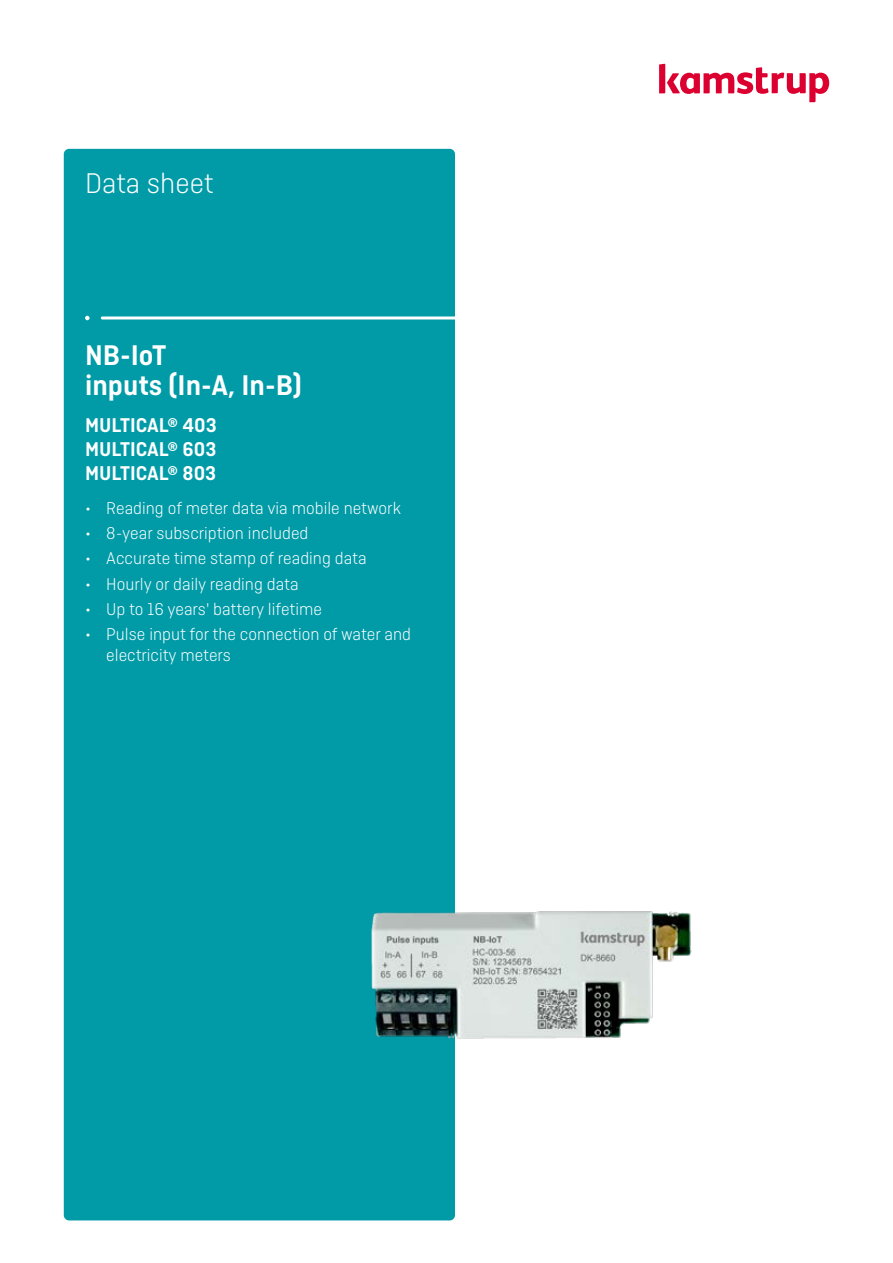
<style>
.page{position:relative;width:893px;height:1263px;background:#fff}
.page>*{position:absolute;margin:0;border:0;box-sizing:border-box;transform-origin:0 0}
.t1{font:600 30px/30px "Ciutadella";color:#fff}
.t2{font:300 30px "Ciutadella";color:#fff}
.t3{font:600 21px/24px "Ciutadella";color:#fff;text-align:justify}
.t4{font:300 18px/21px "Ciutadella";color:#fff}
</style>
<div class="page">
<div style="left:64px;top:149px;width:391px;height:1071px;background:#009ba7;border-radius:5px"></div>
<svg style="left:85px;top:316px;width:370px;height:4px"></svg>
<svg style="left:659px;top:64px;width:170px;height:38px"></svg>
<img style="left:371px;top:911px;width:321px;height:128px">
<h1 class="t2" style="left:85px;top:167px;width:130px">Data sheet</h1>
<h1 class="t1" style="left:85px;top:340px;width:218px">NB-IoT<br>inputs (In-A, In-B)</h1>
<p class="t3" style="left:85px;top:413px;width:133px">MULTICAL® 403<br>MULTICAL® 603<br>MULTICAL® 803</p>
<p class="t4" style="left:85px;top:497px;width:318px">• Reading of meter data via mobile network</p>
<p class="t4" style="left:85px;top:523px;width:225px">• 8-year subscription included</p>
<p class="t4" style="left:85px;top:548px;width:283px">• Accurate time stamp of reading data</p>
<p class="t4" style="left:85px;top:573px;width:215px">• Hourly or daily reading data</p>
<p class="t4" style="left:85px;top:598px;width:238px">• Up to 16 years' battery lifetime</p>
<p class="t4" style="left:106px;top:624px;width:306px;text-indent:-21px">• Pulse input for the connection of water and electricity meters</p>
</div>
